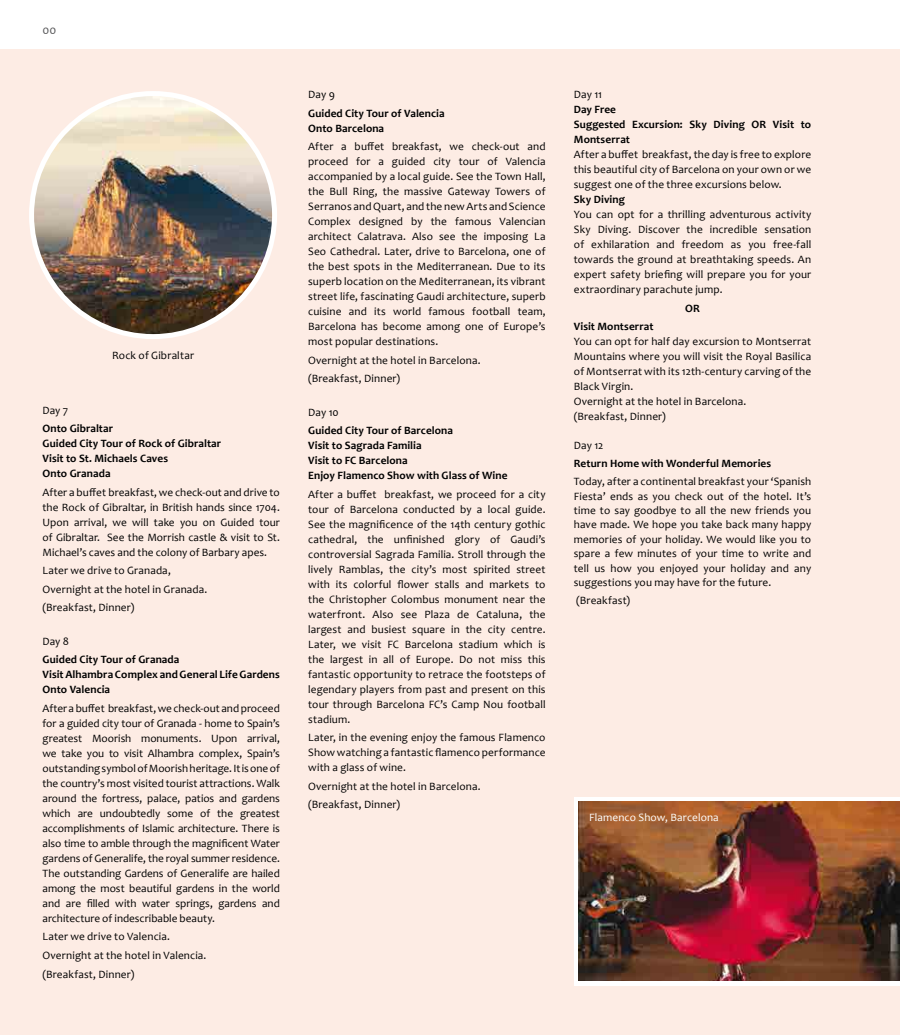
<style>
.page{position:relative;width:900px;height:1035px;background:#fff}
.page>*{position:absolute;margin:0;border:0;box-sizing:border-box;transform-origin:0 0}
.t1{font:12.5px "Candara";color:#58585a}
.t2{font:11.25px/15px "Candara";letter-spacing:.01em;color:#000;text-align:justify}
.t3{font:700 11.25px/15px "Candara";letter-spacing:.01em;color:#000}
.t4{font:11.25px "Candara";letter-spacing:.01em;color:#fff}
</style>
<div class="page">
<div style="left:0;top:50px;width:900px;height:985px;background:#fdece4"></div>
<img style="left:32px;top:94px;width:243px;height:243px;border-radius:121px">
<div style="left:29px;top:91px;width:248px;height:248px;border:5px solid #fff;border-radius:50%"></div>
<svg style="left:574px;top:797px;width:326px;height:188px;background:#e4dad4"></svg>
<img style="left:579px;top:802px;width:321px;height:178px">
<p class="t1" style="left:43px;top:22px;width:15px">00</p>
<p class="t2" style="left:112px;top:348px;width:83px">Rock of Gibraltar</p>
<p class="t2" style="left:43px;top:402px;width:27px">Day 7</p>
<p class="t3" style="left:43px;top:421px;width:180px">Onto Gibraltar<br>Guided City Tour of Rock of Gibraltar<br>Visit to St. Michaels Caves<br>Onto Granada</p>
<p class="t2" style="left:43px;top:484px;width:239px">After a buffet breakfast, we check-out and drive to the Rock of Gibraltar, in British hands since 1704.<br>Upon arrival, we will take you on Guided tour of Gibraltar. See the Morrish castle &amp; visit to St.<br>Michael’s caves and the colony of Barbary apes.</p>
<p class="t2" style="left:43px;top:561px;width:166px;line-height:18.5px;text-align:left">Later we drive to Granada,<br>Overnight at the hotel in Granada. (Breakfast, Dinner)</p>
<p class="t2" style="left:43px;top:634px;width:28px">Day 8</p>
<p class="t3" style="left:43px;top:652px;width:239px">Guided City Tour of Granada<br>Visit Alhambra Complex and General Life Gardens<br>Onto Valencia</p>
<p class="t2" style="left:43px;top:701px;width:239px">After a buffet breakfast, we check-out and proceed for a guided city tour of Granada - home to Spain’s greatest Moorish monuments. Upon arrival, we take you to visit Alhambra complex, Spain’s outstanding symbol of Moorish heritage. It is one of the country’s most visited tourist attractions. Walk around the fortress, palace, patios and gardens which are undoubtedly some of the greatest accomplishments of Islamic architecture. There is also time to amble through the magnificent Water gardens of Generalife, the royal summer residence.<br>The outstanding Gardens of Generalife are hailed among the most beautiful gardens in the world and are filled with water springs, gardens and architecture of indescribable beauty.</p>
<p class="t2" style="left:43px;top:927px;width:165px;line-height:18.5px;text-align:left">Later we drive to Valencia.<br>Overnight at the hotel in Valencia. (Breakfast, Dinner)</p>
<p class="t2" style="left:308px;top:87px;width:28px">Day 9</p>
<p class="t3" style="left:308px;top:105px;width:138px">Guided City Tour of Valencia<br>Onto Barcelona</p>
<p class="t2" style="left:308px;top:139px;width:239px">After a buffet breakfast, we check-out and proceed for a guided city tour of Valencia accompanied by a local guide. See the Town Hall, the Bull Ring, the massive Gateway Towers of Serranos and Quart, and the new Arts and Science Complex designed by the famous Valencian architect Calatrava. Also see the imposing La Seo Cathedral. Later, drive to Barcelona, one of the best spots in the Mediterranean. Due to its superb location on the Mediterranean, its vibrant street life, fascinating Gaudi architecture, superb cuisine and its world famous football team, Barcelona has become among one of Europe’s most popular destinations.</p>
<p class="t2" style="left:308px;top:351px;width:174px;line-height:18.5px">Overnight at the hotel in Barcelona. (Breakfast, Dinner)</p>
<p class="t2" style="left:308px;top:405px;width:32px">Day 10</p>
<p class="t3" style="left:308px;top:423px;width:201px">Guided City Tour of Barcelona<br>Visit to Sagrada Familia<br>Visit to FC Barcelona<br>Enjoy Flamenco Show with Glass of Wine</p>
<p class="t2" style="left:308px;top:487px;width:239px">After a buffet breakfast, we proceed for a city tour of Barcelona conducted by a local guide.<br>See the magnificence of the 14th century gothic cathedral, the unfinished glory of Gaudi’s controversial Sagrada Familia. Stroll through the lively Ramblas, the city’s most spirited street with its colorful flower stalls and markets to the Christopher Colombus monument near the waterfront. Also see Plaza de Cataluna, the largest and busiest square in the city centre.<br>Later, we visit FC Barcelona stadium which is the largest in all of Europe. Do not miss this fantastic opportunity to retrace the footsteps of legendary players from past and present on this tour through Barcelona FC’s Camp Nou football stadium.</p>
<p class="t2" style="left:308px;top:730px;width:239px">Later, in the evening enjoy the famous Flamenco Show watching a fantastic flamenco performance with a glass of wine.</p>
<p class="t2" style="left:308px;top:777px;width:174px;line-height:18.5px">Overnight at the hotel in Barcelona. (Breakfast, Dinner)</p>
<p class="t2" style="left:574px;top:87px;width:30px">Day 11</p>
<p class="t3" style="left:574px;top:102px;width:239px">Day Free<br>Suggested Excursion: Sky Diving OR Visit to<br>Montserrat</p>
<p class="t2" style="left:574px;top:147px;width:239px">After a buffet breakfast, the day is free to explore this beautiful city of Barcelona on your own or we suggest one of the three excursions below.</p>
<p class="t3" style="left:574px;top:192px;width:53px">Sky Diving</p>
<p class="t2" style="left:574px;top:207px;width:239px">You can opt for a thrilling adventurous activity Sky Diving. Discover the incredible sensation of exhilaration and freedom as you free-fall towards the ground at breathtaking speeds. An expert safety briefing will prepare you for your extraordinary parachute jump.</p>
<p class="t3" style="left:685px;top:300px;width:16px">OR</p>
<p class="t3" style="left:574px;top:319px;width:81px">Visit Montserrat</p>
<p class="t2" style="left:574px;top:334px;width:239px;text-align:left">You can opt for half day excursion to Montserrat Mountains where you will visit the Royal Basilica of Montserrat with its 12th-century carving of the Black Virgin.<br>Overnight at the hotel in Barcelona.<br>(Breakfast, Dinner)</p>
<p class="t2" style="left:574px;top:438px;width:31px">Day 12</p>
<p class="t3" style="left:574px;top:456px;width:199px">Return Home with Wonderful Memories</p>
<p class="t2" style="left:574px;top:474px;width:239px;line-height:14.4px">Today, after a continental breakfast your ‘Spanish Fiesta’ ends as you check out of the hotel. It’s time to say goodbye to all the new friends you have made. We hope you take back many happy memories of your holiday. We would like you to spare a few minutes of your time to write and tell us how you enjoyed your holiday and any suggestions you may have for the future.</p>
<p class="t2" style="left:576px;top:593px;width:55px">(Breakfast)</p>
<p class="t4" style="left:589px;top:810px;width:131px">Flamenco Show, Barcelona</p>
</div>
